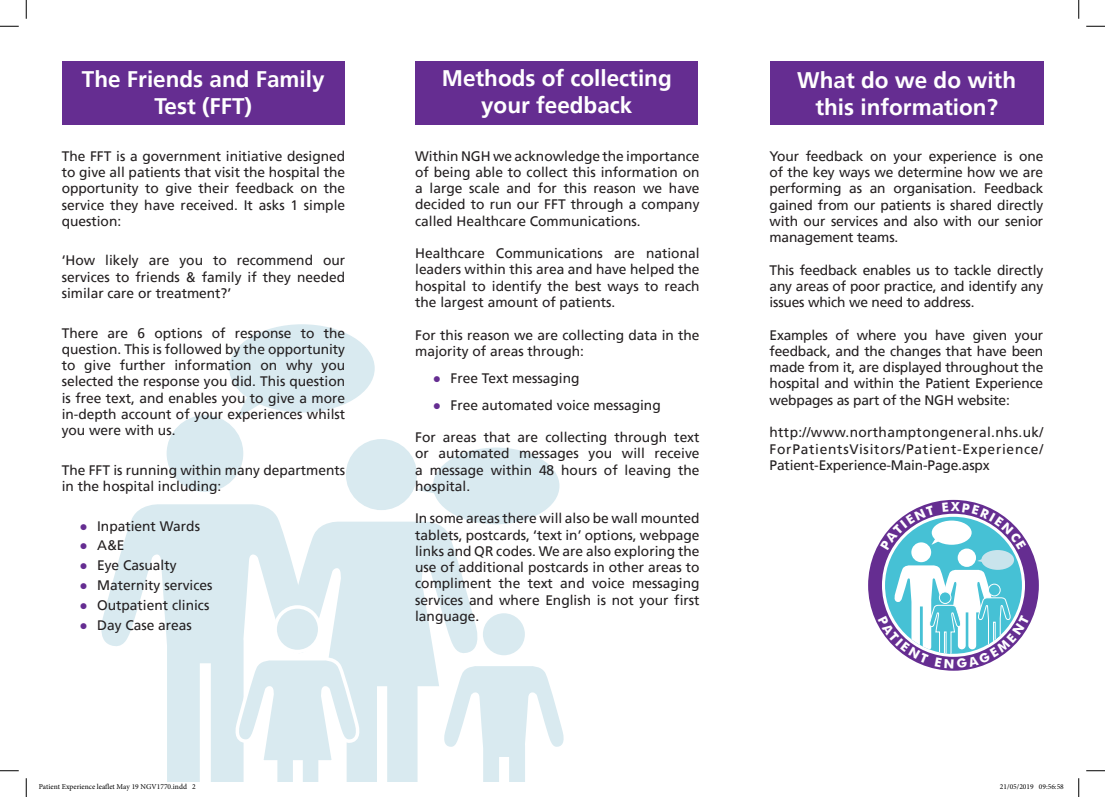
<style>
.page{position:relative;width:1105px;height:797px;background:#fff}
.page>*{position:absolute;margin:0;border:0;box-sizing:border-box;transform-origin:0 0}
.t1{font:700 22.5px/27px "Frutiger";color:#fff;text-align:center}
.t2{font:13.75px/16.2px "Frutiger";color:#231f20;text-align:justify}
.t3{font:7.5px "Minion Pro";color:#000}
.s1{font-family:"Arial";color:#652d91}
</style>
<div class="page">
<div style="left:229px;top:324px;width:146px;height:88px;background:#d9eaf0;border-radius:50%"></div>
<svg style="left:237px;top:393px;width:23px;height:25px"></svg>
<svg style="left:101px;top:504px;width:179px;height:277px;fill:#d9eaf0"></svg>
<div style="left:167px;top:415px;width:76px;height:77px;background:#d9eaf0;border-radius:50%"></div>
<div style="left:346px;top:439px;width:71px;height:71px;background:#d9eaf0;border-radius:50%"></div>
<svg style="left:280px;top:521px;width:199px;height:260px;fill:#d9eaf0"></svg>
<div style="left:275px;top:607px;width:45px;height:44px;background:#d9eaf0;border-radius:50%"></div>
<div style="left:273px;top:605px;width:48px;height:48px;border:3px solid #fff;border-radius:50%"></div>
<svg style="left:234px;top:653px;width:131px;height:128px"></svg>
<div style="left:433px;top:447px;width:126px;height:77px;background:#d9eaf0;border-radius:50%"></div>
<svg style="left:417px;top:480px;width:17px;height:13px"></svg>
<div style="left:62px;top:61px;width:282px;height:64px;background:#652d91"></div>
<div style="left:416px;top:61px;width:282px;height:64px;background:#652d91"></div>
<div style="left:770px;top:61px;width:273px;height:64px;background:#652d91"></div>
<svg style="left:439px;top:659px;width:125px;height:122px"></svg>
<div style="left:481px;top:611px;width:46px;height:46px;background:#d9eaf0;border-radius:50%"></div>
<div style="left:479px;top:609px;width:49px;height:49px;border:3px solid #fff;border-radius:50%"></div>
<svg style="left:0;top:25px;width:19px;height:2px"></svg>
<svg style="left:1086px;top:25px;width:19px;height:2px"></svg>
<svg style="left:0;top:770px;width:19px;height:1px"></svg>
<svg style="left:1086px;top:770px;width:19px;height:1px"></svg>
<svg style="left:25px;top:0;width:2px;height:19px"></svg>
<svg style="left:25px;top:778px;width:2px;height:19px"></svg>
<svg style="left:1078px;top:0;width:1px;height:19px"></svg>
<svg style="left:1078px;top:778px;width:1px;height:19px"></svg>
<svg style="left:101px;top:748px;width:95px;height:34px"></svg>
<svg style="left:868px;top:500px;width:171px;height:170px"></svg>
<h1 class="t1" style="left:82px;top:66px;width:244px">The Friends and Family<br>Test (FFT)</h1>
<h1 class="t1" style="left:442px;top:65px;width:231px">Methods of collecting your feedback</h1>
<h1 class="t1" style="left:797px;top:67px;width:220px">What do we do with this information?</h1>
<p class="t2" style="left:62px;top:148px;width:285px">The FFT is a government initiative designed to give all patients that visit the hospital the opportunity to give their feedback on the service they have received. It asks 1 simple question:</p>
<p class="t2" style="left:62px;top:252px;width:285px">‘How likely are you to recommend our services to friends &amp; family if they needed similar care or treatment?’</p>
<p class="t2" style="left:62px;top:325px;width:285px">There are 6 options of response to the question. This is followed by the opportunity to give further information on why you selected the response you did. This question is free text, and enables you to give a more in-depth account of your experiences whilst you were with us.</p>
<p class="t2" style="left:62px;top:462px;width:285px">The FFT is running within many departments in the hospital including:</p>
<p class="t2" style="left:79px;top:517px;width:122px"><span class="s1">●</span> Inpatient Wards</p>
<p class="t2" style="left:79px;top:537px;width:47px"><span class="s1">●</span> A&amp;E</p>
<p class="t2" style="left:79px;top:557px;width:99px"><span class="s1">●</span> Eye Casualty</p>
<p class="t2" style="left:79px;top:577px;width:135px"><span class="s1">●</span> Maternity services</p>
<p class="t2" style="left:79px;top:597px;width:132px"><span class="s1">●</span> Outpatient clinics</p>
<p class="t2" style="left:79px;top:616px;width:114px"><span class="s1">●</span> Day Case areas</p>
<p class="t2" style="left:769px;top:148px;width:275px">Your feedback on your experience is one of the key ways we determine how we are performing as an organisation. Feedback gained from our patients is shared directly with our services and also with our senior management teams.</p>
<p class="t2" style="left:769px;top:262px;width:275px">This feedback enables us to tackle directly any areas of poor practice, and identify any issues which we need to address.</p>
<p class="t2" style="left:769px;top:327px;width:275px">Examples of where you have given your feedback, and the changes that have been made from it, are displayed throughout the hospital and within the Patient Experience webpages as part of the NGH website:</p>
<p class="t2" style="left:769px;top:424px;width:275px">http://www.northamptongeneral.nhs.uk/ ForPatientsVisitors/Patient-Experience/ Patient-Experience-Main-Page.aspx</p>
<p class="t2" style="left:415px;top:148px;width:286px">Within NGH we acknowledge the importance of being able to collect this information on a large scale and for this reason we have decided to run our FFT through a company called Healthcare Communications.</p>
<p class="t2" style="left:415px;top:245px;width:286px">Healthcare Communications are national leaders within this area and have helped the hospital to identify the best ways to reach the largest amount of patients.</p>
<p class="t2" style="left:415px;top:327px;width:286px">For this reason we are collecting data in the majority of areas through:</p>
<p class="t2" style="left:433px;top:370px;width:148px"><span class="s1">●</span> Free Text messaging</p>
<p class="t2" style="left:433px;top:397px;width:229px"><span class="s1">●</span> Free automated voice messaging</p>
<p class="t2" style="left:415px;top:429px;width:286px">For areas that are collecting through text or automated messages you will receive a message within 48 hours of leaving the hospital.</p>
<p class="t2" style="left:415px;top:510px;width:286px">In some areas there will also be wall mounted tablets, postcards, ‘text in’ options, webpage links and QR codes. We are also exploring the use of additional postcards in other areas to compliment the text and voice messaging services and where English is not your first language.</p>
<p class="t3" style="left:39px;top:782px;width:158px">Patient Experience leaflet May 19 NGV1770.indd 2</p>
<p class="t3" style="left:1000px;top:782px;width:65px">21/05/2019 09:56:58</p>
</div>
